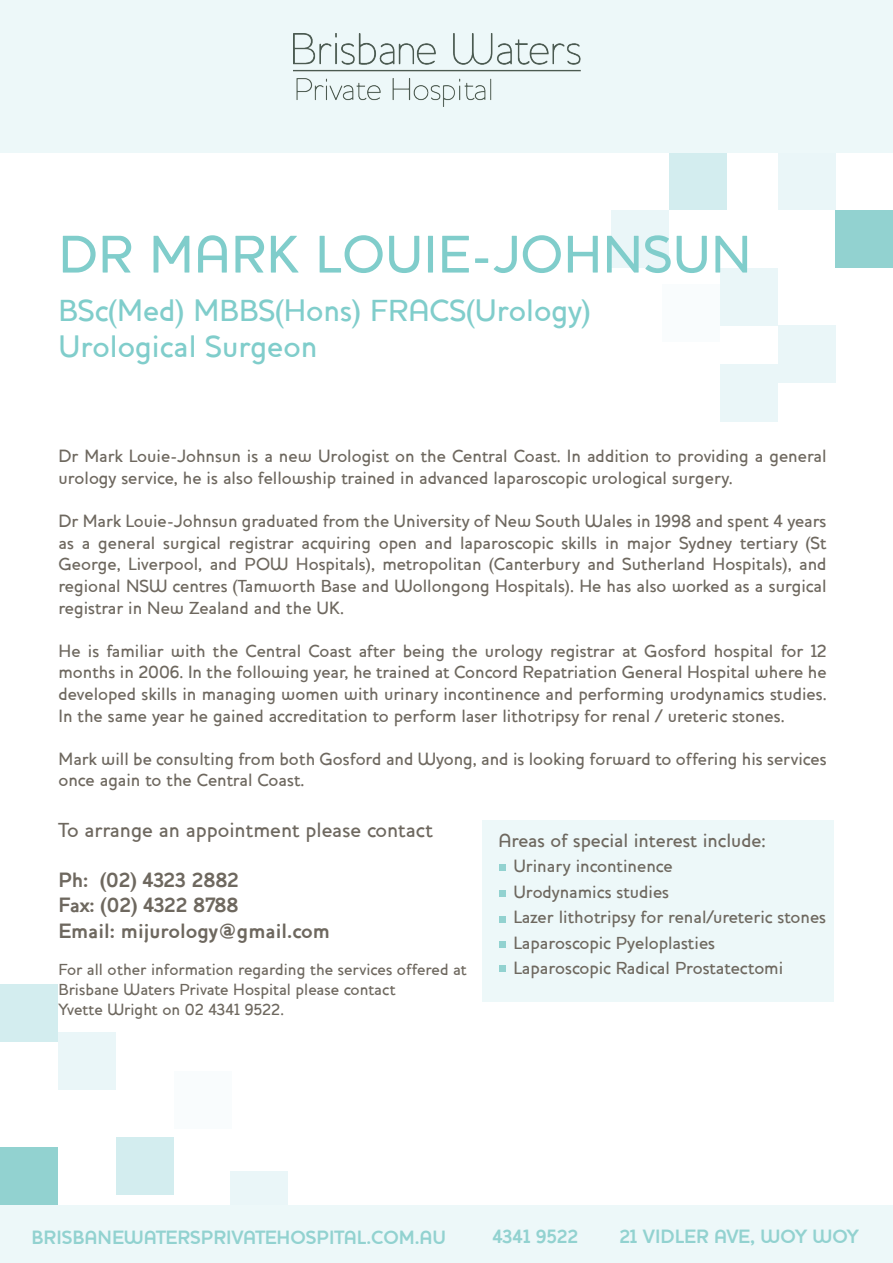
<style>
.page{position:relative;width:893px;height:1263px;background:#fff}
.page>*{position:absolute;margin:0;border:0;box-sizing:border-box;transform-origin:0 0}
.t1{font:500 54px "Houschka";letter-spacing:.01em;color:#80cdcb}
.t2{font:500 31.5px/36px "Houschka";color:#80cdcb}
.t3{font:700 21px/25.2px "Houschka";color:#6e685f}
.t4{font:500 21px "Houschka";color:#6e685f}
.t5{font:700 19.5px "Houschka";color:#92d2d0}
.t6{font:500 19.5px "Houschka";color:#6e685f}
.t7{font:500 18px/21.6px "Houschka";color:#6e685f}
.t8{font:500 16.5px/19.8px "Houschka";color:#6e685f}
</style>
<div class="page">
<div style="left:0;top:984px;width:58px;height:58px;background:#d3edef"></div>
<div style="left:611px;top:210px;width:58px;height:58px;background:#eaf6f8"></div>
<div style="left:835px;top:210px;width:58px;height:58px;background:#92d2d0"></div>
<div style="left:720px;top:364px;width:57px;height:58px;background:#eaf6f8"></div>
<div style="left:778px;top:325px;width:57px;height:58px;background:#eaf6f8"></div>
<div style="left:669px;top:152px;width:58px;height:58px;background:#d3edef"></div>
<div style="left:778px;top:152px;width:57px;height:58px;background:#eaf6f8"></div>
<div style="left:662px;top:285px;width:58px;height:57px;background:#f9fcfd"></div>
<div style="left:720px;top:268px;width:58px;height:57px;background:#eaf6f8"></div>
<div style="left:0;top:0;width:892px;height:153px;background:#edf8f9"></div>
<img style="left:293px;top:34px;width:288px;height:72px">
<div style="left:230px;top:1171px;width:58px;height:58px;background:#eaf6f8"></div>
<div style="left:58px;top:1032px;width:58px;height:57px;background:#eaf6f8"></div>
<div style="left:116px;top:1137px;width:58px;height:58px;background:#d3edef"></div>
<div style="left:174px;top:1071px;width:57px;height:58px;background:#f9fcfd"></div>
<div style="left:0;top:1147px;width:58px;height:58px;background:#92d2d0"></div>
<div style="left:482px;top:820px;width:352px;height:182px;background:#edf8f9"></div>
<svg style="left:500px;top:865px;width:6px;height:6px"></svg>
<svg style="left:500px;top:890px;width:6px;height:6px"></svg>
<svg style="left:500px;top:916px;width:6px;height:6px"></svg>
<svg style="left:500px;top:942px;width:6px;height:6px"></svg>
<svg style="left:500px;top:965px;width:6px;height:6px"></svg>
<div style="left:0;top:1205px;width:893px;height:58px;background:#edf8f9"></div>
<h1 class="t1" style="left:58px;top:222px;width:694px">DR MARK LOUIE-JOHNSUN</h1>
<h2 class="t2" style="left:58px;top:292px;width:534px">BSc(Med) MBBS(Hons) FRACS(Urology)<br>Urological Surgeon</h2>
<p class="t7" style="left:58px;top:445px;width:769px">Dr Mark Louie-Johnsun is a new Urologist on the Central Coast. In addition to providing a general urology service, he is also fellowship trained in advanced laparoscopic urological surgery.</p>
<p class="t7" style="left:58px;top:510px;width:770px;text-align:justify">Dr Mark Louie-Johnsun graduated from the University of New South Wales in 1998 and spent 4 years as a general surgical registrar acquiring open and laparoscopic skills in major Sydney tertiary (St George, Liverpool, and POW Hospitals), metropolitan (Canterbury and Sutherland Hospitals), and regional NSW centres (Tamworth Base and Wollongong Hospitals). He has also worked as a surgical registrar in New Zealand and the UK.</p>
<p class="t7" style="left:58px;top:640px;width:770px;text-align:justify">He is familiar with the Central Coast after being the urology registrar at Gosford hospital for 12 months in 2006. In the following year, he trained at Concord Repatriation General Hospital where he developed skills in managing women with urinary incontinence and performing urodynamics studies.<br>In the same year he gained accreditation to perform laser lithotripsy for renal / ureteric stones.</p>
<p class="t7" style="left:58px;top:748px;width:770px">Mark will be consulting from both Gosford and Wyong, and is looking forward to offering his services once again to the Central Coast.</p>
<p class="t4" style="left:58px;top:817px;width:376px">To arrange an appointment please contact</p>
<p class="t3" style="left:58px;top:867px;width:273px">Ph: (02) 4323 2882<br>Fax: (02) 4322 8788<br>Email: mijurology@gmail.com</p>
<p class="t8" style="left:58px;top:960px;width:410px">For all other information regarding the services offered at<br>Brisbane Waters Private Hospital please contact<br>Yvette Wright on 02 4341 9522.</p>
<p class="t6" style="left:498px;top:829px;width:269px">Areas of special interest include:</p>
<p class="t7" style="left:513px;top:853px;width:314px;line-height:25.5px">Urinary incontinence<br>Urodynamics studies<br>Lazer lithotripsy for renal/ureteric stones<br>Laparoscopic Pyeloplasties<br>Laparoscopic Radical Prostatectomi</p>
<p class="t5" style="left:32px;top:1226px;width:416px">BRISBANEWATERSPRIVATEHOSPITAL.COM.AU</p>
<p class="t5" style="left:492px;top:1225px;width:88px">4341 9522</p>
<p class="t5" style="left:619px;top:1225px;width:241px">21 VIDLER AVE, WOY WOY</p>
</div>
